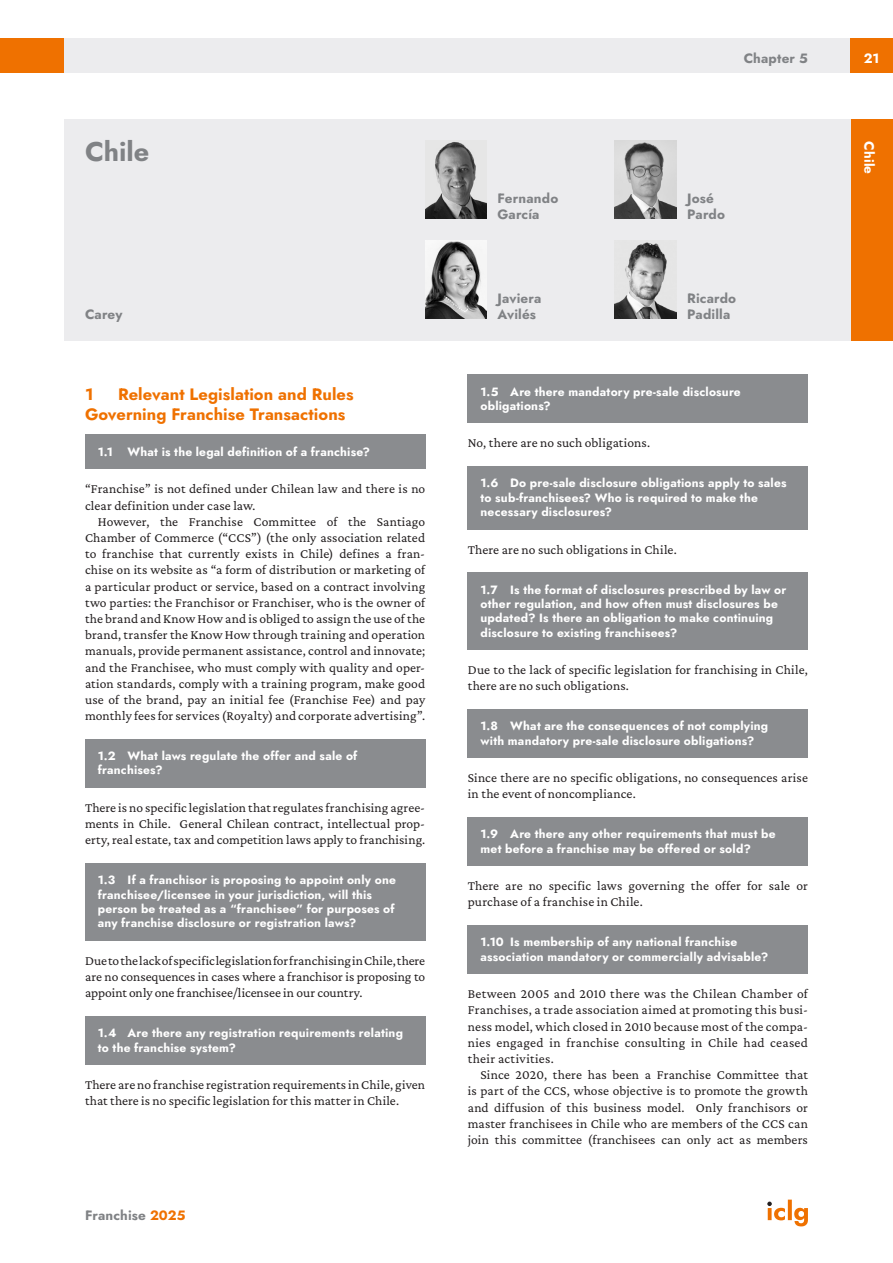
<style>
.page{position:relative;width:893px;height:1263px;background:#fff}
.page>*{position:absolute;margin:0;border:0;box-sizing:border-box;transform-origin:0 0}
.t1{font:27px "Jost";letter-spacing:-.005em;color:#808285}
.MS_Heading{font:16.5px/19.8px "Jost";letter-spacing:.005em;color:#ef7100}
.MS_Body_Text_-_First_Paragraph{font:13.5px/16.2px "Crimson Pro";letter-spacing:.01em;color:#231f20}
.MS_Body_Text_-_Second_Paragraph{font:13.5px/16.2px "Crimson Pro";letter-spacing:.01em;color:#231f20;text-align:justify}
.t2{font:13.5px/16.2px "Jost";letter-spacing:.01em;color:#808285}
.t3{font:13.5px "Jost";letter-spacing:.01em;color:#fff}
.MS_-_Question{font:12px/14.4px "Jost";letter-spacing:.015em;color:#fff}
.MS_-_Question_following_section{font:12px "Jost";letter-spacing:.015em;color:#fff}
.s1{font-style:italic}
.s2{color:#ef7100}
</style>
<div class="page">
<div style="left:64px;top:38px;width:786px;height:34px;background:#ececee"></div>
<div style="left:850px;top:38px;width:43px;height:34px;background:#ef7100"></div>
<div style="left:0;top:38px;width:64px;height:34px;background:#ef7100"></div>
<div style="left:850px;top:119px;width:43px;height:221px;background:#ef7100"></div>
<div style="left:64px;top:119px;width:786px;height:221px;background:#ececee"></div>
<img style="left:425px;top:240px;width:62px;height:79px">
<img style="left:615px;top:242px;width:61px;height:77px">
<img style="left:425px;top:141px;width:62px;height:78px">
<img style="left:615px;top:140px;width:61px;height:79px">
<svg style="left:767px;top:1199px;width:41px;height:27px"></svg>
<div style="left:85px;top:434px;width:340px;height:35px;background:#8a8c8f"></div>
<div style="left:85px;top:739px;width:340px;height:48px;background:#8a8c8f"></div>
<div style="left:85px;top:863px;width:340px;height:77px;background:#8a8c8f"></div>
<div style="left:85px;top:1016px;width:340px;height:49px;background:#8a8c8f"></div>
<div style="left:468px;top:374px;width:340px;height:49px;background:#8a8c8f"></div>
<div style="left:468px;top:466px;width:340px;height:63px;background:#8a8c8f"></div>
<div style="left:468px;top:572px;width:340px;height:78px;background:#8a8c8f"></div>
<div style="left:468px;top:709px;width:340px;height:49px;background:#8a8c8f"></div>
<div style="left:468px;top:817px;width:340px;height:49px;background:#8a8c8f"></div>
<div style="left:468px;top:925px;width:340px;height:49px;background:#8a8c8f"></div>
<h1 class="t1" style="left:85px;top:133px;width:66px">Chile</h1>
<p class="t2" style="left:85px;top:306px;width:39px">Carey</p>
<p class="MS_Heading" style="left:85px;top:385px;width:270px;text-indent:33px">Relevant Legislation and Rules<br>Governing Franchise Transactions</p>
<p class="MS_-_Question_following_section" style="left:98px;top:443px;width:274px">1.1 What is the legal definition of a franchise?</p>
<p class="MS_Body_Text_-_First_Paragraph" style="left:85px;top:481px;width:342px">“Franchise” is not defined under Chilean law and there is no clear definition under case law<span class="s1">.</span></p>
<p class="MS_Body_Text_-_Second_Paragraph" style="left:85px;top:513px;width:342px;text-indent:13px">However, the Franchise Committee of the Santiago Chamber of Commerce (“CCS”) (the only association related to franchise that currently exists in Chile) defines a fran&shy;chise on its website as “a form of distribution or marketing of a particular product or service, based on a contract involving two parties: the Franchisor or Franchiser, who is the owner of the brand and Know How and is obliged to assign the use of the brand, transfer the Know How through training and operation manuals, provide permanent assistance, control and innovate; and the Franchisee, who must comply with quality and oper&shy;ation standards, comply with a training program, make good use of the brand, pay an initial fee (Franchise Fee) and pay monthly fees for services (Royalty) and corporate advertising”.</p>
<p class="MS_-_Question" style="left:98px;top:749px;width:261px">1.2 What laws regulate the offer and sale of franchises?</p>
<p class="MS_Body_Text_-_First_Paragraph" style="left:85px;top:799px;width:342px;text-align:justify">There is no specific legislation that regulates franchising agree&shy;ments in Chile. General Chilean contract, intellectual prop&shy;erty, real estate, tax and competition laws apply to franchising.</p>
<p class="MS_-_Question" style="left:98px;top:873px;width:300px">1.3 If a franchisor is proposing to appoint only one franchisee/licensee in your jurisdiction, will this person be treated as a “franchisee” for purposes of any franchise disclosure or registration laws?</p>
<p class="MS_Body_Text_-_First_Paragraph" style="left:85px;top:952px;width:342px;text-align:justify">Due to the lack of specific legislation for franchising in Chile, there are no consequences in cases where a franchisor is proposing to appoint only one franchisee/licensee in our country.</p>
<p class="MS_-_Question" style="left:98px;top:1026px;width:307px">1.4 Are there any registration requirements relating to the franchise system?</p>
<p class="MS_Body_Text_-_First_Paragraph" style="left:85px;top:1076px;width:342px">There are no franchise registration requirements in Chile, given that there is no specific legislation for this matter in Chile.</p>
<p class="MS_Heading" style="left:85px;top:385px;width:10px">1</p>
<p class="t2" style="left:85px;top:1208px;width:102px">Franchise <span class="s2">2025</span></p>
<p class="t2" style="left:744px;top:50px;width:66px">Chapter 5</p>
<p class="t3" style="left:864px;top:49px;width:17px">21</p>
<p class="t2" style="left:497px;top:190px;width:62px">Fernando<br>García</p>
<p class="t2" style="left:687px;top:190px;width:39px">José<br>Pardo</p>
<p class="t2" style="left:497px;top:290px;width:45px">Javiera<br>Avilés</p>
<p class="t2" style="left:687px;top:290px;width:51px">Ricardo<br>Padilla</p>
<p class="MS_-_Question" style="left:480px;top:384px;width:262px">1.5 Are there mandatory pre-sale disclosure obligations?</p>
<p class="MS_Body_Text_-_First_Paragraph" style="left:468px;top:435px;width:184px">No, there are no such obligations.</p>
<p class="MS_-_Question" style="left:480px;top:476px;width:307px">1.6 Do pre-sale disclosure obligations apply to sales to sub-franchisees? Who is required to make the necessary disclosures?</p>
<p class="MS_Body_Text_-_First_Paragraph" style="left:468px;top:541px;width:211px">There are no such obligations in Chile.</p>
<p class="MS_-_Question" style="left:480px;top:582px;width:307px">1.7 Is the format of disclosures prescribed by law or other regulation, and how often must disclosures be updated? Is there an obligation to make continuing disclosure to existing franchisees?</p>
<p class="MS_Body_Text_-_First_Paragraph" style="left:468px;top:661px;width:342px">Due to the lack of specific legislation for franchising in Chile, there are no such obligations.</p>
<p class="MS_-_Question" style="left:480px;top:719px;width:289px">1.8 What are the consequences of not complying with mandatory pre-sale disclosure obligations?</p>
<p class="MS_Body_Text_-_First_Paragraph" style="left:468px;top:769px;width:342px">Since there are no specific obligations, no consequences arise in the event of noncompliance.</p>
<p class="MS_-_Question" style="left:480px;top:827px;width:297px">1.9 Are there any other requirements that must be met before a franchise may be offered or sold?</p>
<p class="MS_Body_Text_-_First_Paragraph" style="left:468px;top:877px;width:342px">There are no specific laws governing the offer for sale or purchase of a franchise in Chile.</p>
<p class="MS_-_Question" style="left:480px;top:935px;width:289px">1.10 Is membership of any national franchise association mandatory or commercially advisable?</p>
<p class="MS_Body_Text_-_First_Paragraph" style="left:468px;top:985px;width:342px;text-align:justify">Between 2005 and 2010 there was the Chilean Chamber of Franchises, a trade association aimed at promoting this busi&shy;ness model, which closed in 2010 because most of the compa&shy;nies engaged in franchise consulting in Chile had ceased their activities.</p>
<p class="MS_Body_Text_-_Second_Paragraph" style="left:468px;top:1066px;width:342px;text-indent:13px">Since 2020, there has been a Franchise Committee that is part of the CCS, whose objective is to promote the growth and diffusion of this business model. Only franchisors or master franchisees in Chile who are members of the CCS can join this committee (franchisees can only act as members</p>
<p class="t3" style="left:878px;top:141px;width:34px;rotate:90deg">Chile</p>
</div>
